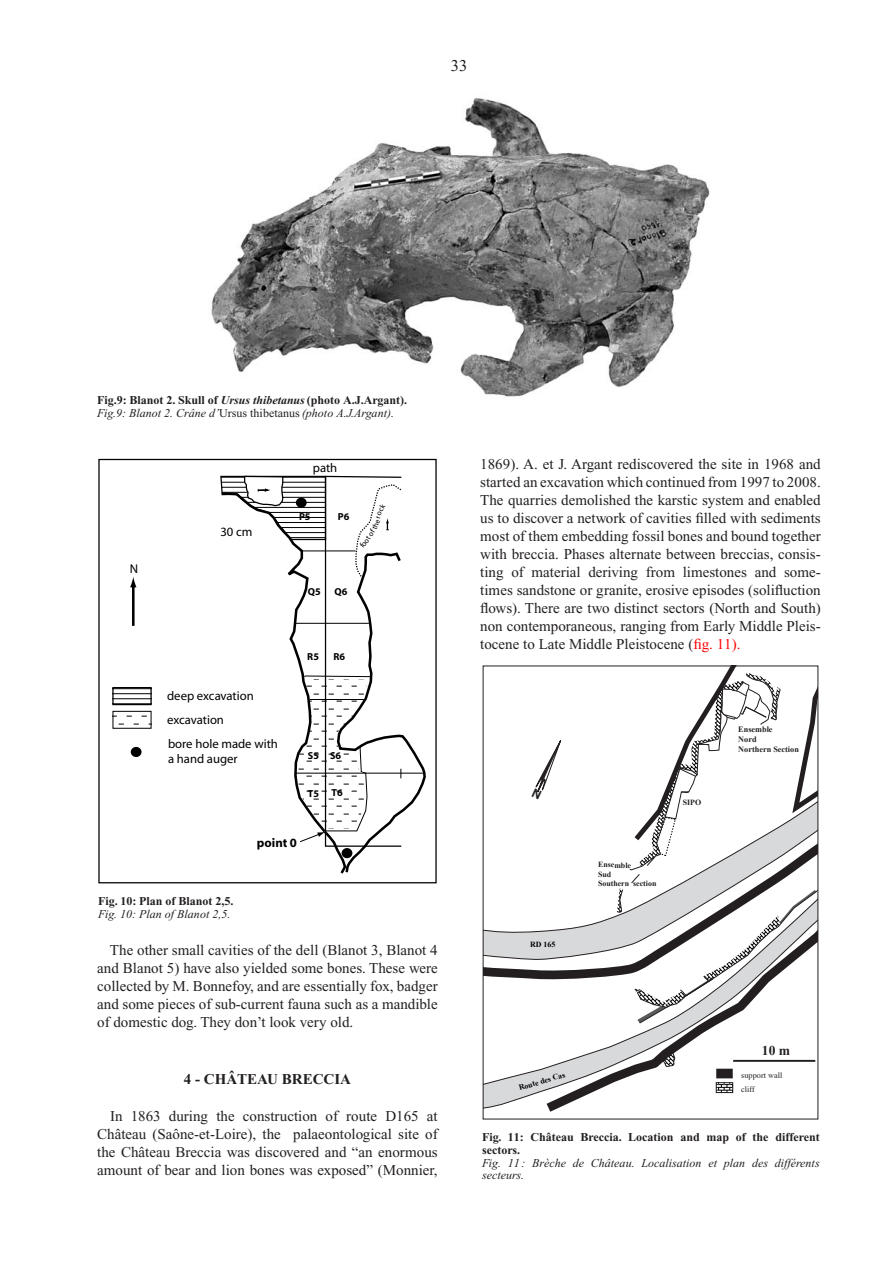
<style>
.page{position:relative;width:893px;height:1265px;background:#fff}
.page>*{position:absolute;margin:0;border:0;box-sizing:border-box;transform-origin:0 0}
.t1{font:16.5px "Times New Roman";color:#231f20}
.t2{font:15px/18px "Times New Roman";color:#231f20;text-align:justify}
.t3{font:700 15px "Times New Roman";color:#231f20}
.t4{font:700 13.5px "Times New Roman";color:#231f20}
.t5{font:12.75px/15.3px "Myriad";color:#000}
.t6{font:700 12.75px "Myriad";color:#000}
.t7{font:700 12px/12.8px "Times New Roman";color:#231f20}
.t8{font:italic 12px/12.8px "Times New Roman";color:#231f20}
.t9{font:700 10.2px "Myriad";color:#000}
.t10{font:700 8.25px/9.8px "Times New Roman";color:#231f20}
.t11{font:8.25px/14.1px "Times";color:#231f20}
.t12{font:700 7.95px/9.4px "Times New Roman";letter-spacing:-.005em;color:#231f20}
.t13{font:700 7.95px "Times New Roman";color:#000}
.s1{font-style:italic}
.s2{font-weight:400;font-style:italic}
.s3{font-weight:400}
.s4{color:#f00}
</style>
<div class="page">
<img style="left:211px;top:98px;width:499px;height:299px">
<div style="left:98px;top:459px;width:338px;height:424px;border:1px solid #000"></div>
<div style="left:131px;top:746px;width:10px;height:11px;background:#000;border-radius:50%"></div>
<svg style="left:114px;top:689px;width:36px;height:11px"></svg>
<div style="left:112px;top:687px;width:40px;height:18px;border:1px solid #000"></div>
<svg style="left:114px;top:715px;width:35px;height:10px"></svg>
<div style="left:112px;top:710px;width:39px;height:18px;border:1px solid #000"></div>
<hr style="left:132px;top:585px;width:2px;height:40px;background:#000">
<svg style="left:130px;top:577px;width:6px;height:10px"></svg>
<svg style="left:484px;top:667px;width:332px;height:445px"></svg>
<svg style="left:220px;top:475px;width:206px;height:399px"></svg>
<svg style="left:527px;top:740px;width:33px;height:65px"></svg>
<p class="t1" style="left:450px;top:56px;width:18px">33</p>
<p class="t7" style="left:97px;top:394px;width:311px">Fig.9: Blanot 2. Skull of <span class="s1">Ursus thibetanus</span> (photo A.J.Argant).<br><span class="s2">Fig.9: Blanot 2. Crâne d’</span><span class="s3">ursus thibetanus</span> <span class="s2">(photo A.J.Argant).</span></p>
<p class="t5" style="left:313px;top:460px;width:26px">path</p>
<p class="t5" style="left:130px;top:562px;width:10px">N</p>
<p class="t5" style="left:220px;top:525px;width:33px">30 cm</p>
<p class="t5" style="left:167px;top:689px;width:88px">deep excavation</p>
<p class="t5" style="left:167px;top:712px;width:58px">excavation</p>
<p class="t5" style="left:168px;top:736px;width:111px">bore hole made with a hand auger</p>
<p class="t9" style="left:299px;top:511px;width:13px">P5</p>
<p class="t9" style="left:337px;top:511px;width:13px">P6</p>
<p class="t9" style="left:308px;top:586px;width:14px">Q5</p>
<p class="t9" style="left:334px;top:586px;width:14px">Q6</p>
<p class="t9" style="left:307px;top:651px;width:13px">R5</p>
<p class="t9" style="left:333px;top:651px;width:13px">R6</p>
<p class="t9" style="left:308px;top:749px;width:35px">S5 S6</p>
<p class="t9" style="left:308px;top:787px;width:36px">T5 T6</p>
<p class="t6" style="left:257px;top:835px;width:42px">point 0</p>
<p class="t7" style="left:98px;top:894px;width:137px">Fig. 10: Plan of Blanot 2,5.</p>
<p class="t8" style="left:98px;top:907px;width:133px">Fig. 10: Plan of Blanot 2,5.</p>
<p class="t2" style="left:97px;top:941px;width:342px;text-indent:13px">The other small cavities of the dell (Blanot 3, Blanot 4 and Blanot 5) have also yielded some bones. These were collected by M. Bonnefoy, and are essentially fox, badger and some pieces of sub-current fauna such as a mandible of domestic dog. They don’t look very old.</p>
<p class="t3" style="left:184px;top:1070px;width:169px">4 - CHâTEAU BRECCIA</p>
<p class="t2" style="left:97px;top:1106px;width:343px;text-indent:13px">In 1863 during the construction of route d165 at Château (Saône-et-Loire), the palaeontological site of the Château Breccia was discovered and “an enormous amount of bear and lion bones was exposed” (Monnier,</p>
<p class="t2" style="left:480px;top:455px;width:342px">1869). A. et J. Argant rediscovered the site in 1968 and started an excavation which continued from 1997 to 2008.<br>The quarries demolished the karstic system and enabled us to discover a network of cavities filled with sediments most of them embedding fossil bones and bound together with breccia. Phases alternate between breccias, consis&shy;ting of material deriving from limestones and some&shy;times sandstone or granite, erosive episodes (solifluction flows). There are two distinct sectors (North and South) non contemporaneous, ranging from Early Middle Pleis&shy;tocene to Late Middle Pleistocene (<span class="s4">fig. 11).</span></p>
<p class="t13" style="left:529px;top:939px;width:27px">RD 165</p>
<p class="t12" style="left:597px;top:859px;width:60px">Ensemble<br>Sud<br>Southern section</p>
<p class="t12" style="left:682px;top:797px;width:20px">SIPO</p>
<p class="t10" style="left:738px;top:724px;width:62px">Ensemble<br>Nord<br>Northern Section</p>
<p class="t13" style="left:517px;top:1082px;width:49px;rotate:-16deg">Route des Cas</p>
<p class="t4" style="left:761px;top:1041px;width:30px">10 m</p>
<p class="t11" style="left:741px;top:1066px;width:42px">support wall cliff</p>
<p class="t7" style="left:482px;top:1130px;width:339px">Fig. 11: Château Breccia. Location and map of the different sectors.</p>
<p class="t8" style="left:482px;top:1156px;width:339px">Fig. 11 : Brèche de Château. Localisation et plan des différents secteurs.</p>
</div>
